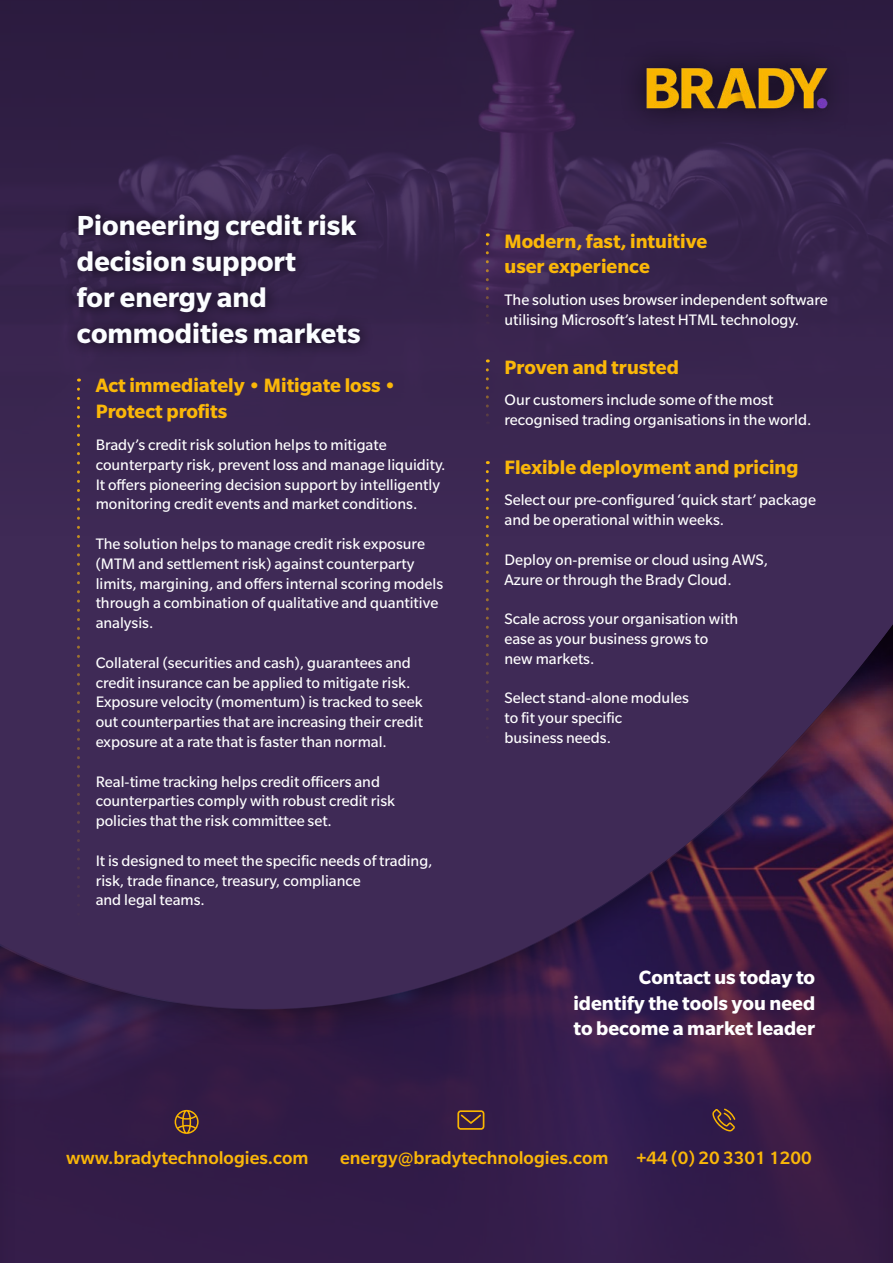
<style>
.page{position:relative;width:893px;height:1263px;background:#3f2a56}
.page>*{position:absolute;margin:0;border:0;box-sizing:border-box;transform-origin:0 0}
.t1{font:700 30px/36px "Slate Std";color:#fbfdff}
.t2{font:700 21px/25.2px "Slate Pro";color:#fab709}
.t3{font:700 21px/25.2px "Slate Pro";color:#fff;text-align:justify}
.t4{font:500 19.5px "Slate Std";color:#fab709}
.t5{font:16.5px/19.8px "Slate Pro";color:#fff}
</style>
<div class="page">
<img style="left:0;top:0;width:893px;height:527px">
<div style="left:0;top:586px;width:893px;height:677px;background:#000;opacity:.73"></div>
<div style="left:64px;top:202px;width:310px;height:155px;background:#000;opacity:.75"></div>
<svg style="left:77px;top:389px;width:3px;height:536px"></svg>
<img style="left:607px;top:28px;width:260px;height:120px">
<svg style="left:457px;top:1110px;width:27px;height:20px"></svg>
<svg style="left:175px;top:1110px;width:24px;height:24px"></svg>
<svg style="left:712px;top:1108px;width:23px;height:23px"></svg>
<svg style="left:486px;top:244px;width:3px;height:81px"></svg>
<svg style="left:486px;top:370px;width:3px;height:55px"></svg>
<svg style="left:486px;top:472px;width:3px;height:271px"></svg>
<h1 class="t1" style="left:77px;top:208px;width:285px">Pioneering credit risk decision support<br>for energy and commodities markets</h1>
<p class="t2" style="left:96px;top:373px;width:302px">Act immediately • Mitigate loss •<br>Protect profits</p>
<p class="t5" style="left:96px;top:435px;width:351px">Brady’s credit risk solution helps to mitigate counterparty risk, prevent loss and manage liquidity.<br>It offers pioneering decision support by intelligently monitoring credit events and market conditions.</p>
<p class="t5" style="left:96px;top:534px;width:349px">The solution helps to manage credit risk exposure (MTM and settlement risk) against counterparty limits, margining, and offers internal scoring models through a combination of qualitative and quantitive analysis.</p>
<p class="t5" style="left:96px;top:652px;width:329px">Collateral (securities and cash), guarantees and credit insurance can be applied to mitigate risk.<br>Exposure velocity (momentum) is tracked to seek out counterparties that are increasing their credit exposure at a rate that is faster than normal.</p>
<p class="t5" style="left:96px;top:771px;width:301px">Real-time tracking helps credit officers and counterparties comply with robust credit risk policies that the risk committee set.</p>
<p class="t5" style="left:96px;top:850px;width:338px">It is designed to meet the specific needs of trading, risk, trade finance, treasury, compliance<br>and legal teams.</p>
<p class="t2" style="left:504px;top:228px;width:204px">Modern, fast, intuitive user experience</p>
<p class="t5" style="left:504px;top:290px;width:325px">The solution uses browser independent software utilising Microsoft’s latest HTML technology.</p>
<p class="t2" style="left:504px;top:354px;width:176px">Proven and trusted</p>
<p class="t5" style="left:504px;top:390px;width:308px">Our customers include some of the most recognised trading organisations in the world.</p>
<p class="t2" style="left:504px;top:455px;width:295px">Flexible deployment and pricing</p>
<p class="t5" style="left:504px;top:490px;width:313px">Select our pre-configured ‘quick start’ package and be operational within weeks.</p>
<p class="t5" style="left:504px;top:549px;width:265px">Deploy on-premise or cloud using AWS,<br>Azure or through the Brady Cloud.</p>
<p class="t5" style="left:504px;top:609px;width:235px">Scale across your organisation with ease as your business grows to new markets.</p>
<p class="t5" style="left:504px;top:688px;width:186px">Select stand-alone modules to fit your specific<br>business needs.</p>
<p class="t3" style="left:573px;top:965px;width:243px;text-indent:66px">Contact us today to identify the tools you need to become a market leader</p>
<p class="t4" style="left:66px;top:1147px;width:244px">www.bradytechnologies.com</p>
<p class="t4" style="left:340px;top:1147px;width:270px">energy@bradytechnologies.com</p>
<p class="t4" style="left:636px;top:1147px;width:177px">+44 (0) 20 3301 1200</p>
</div>
